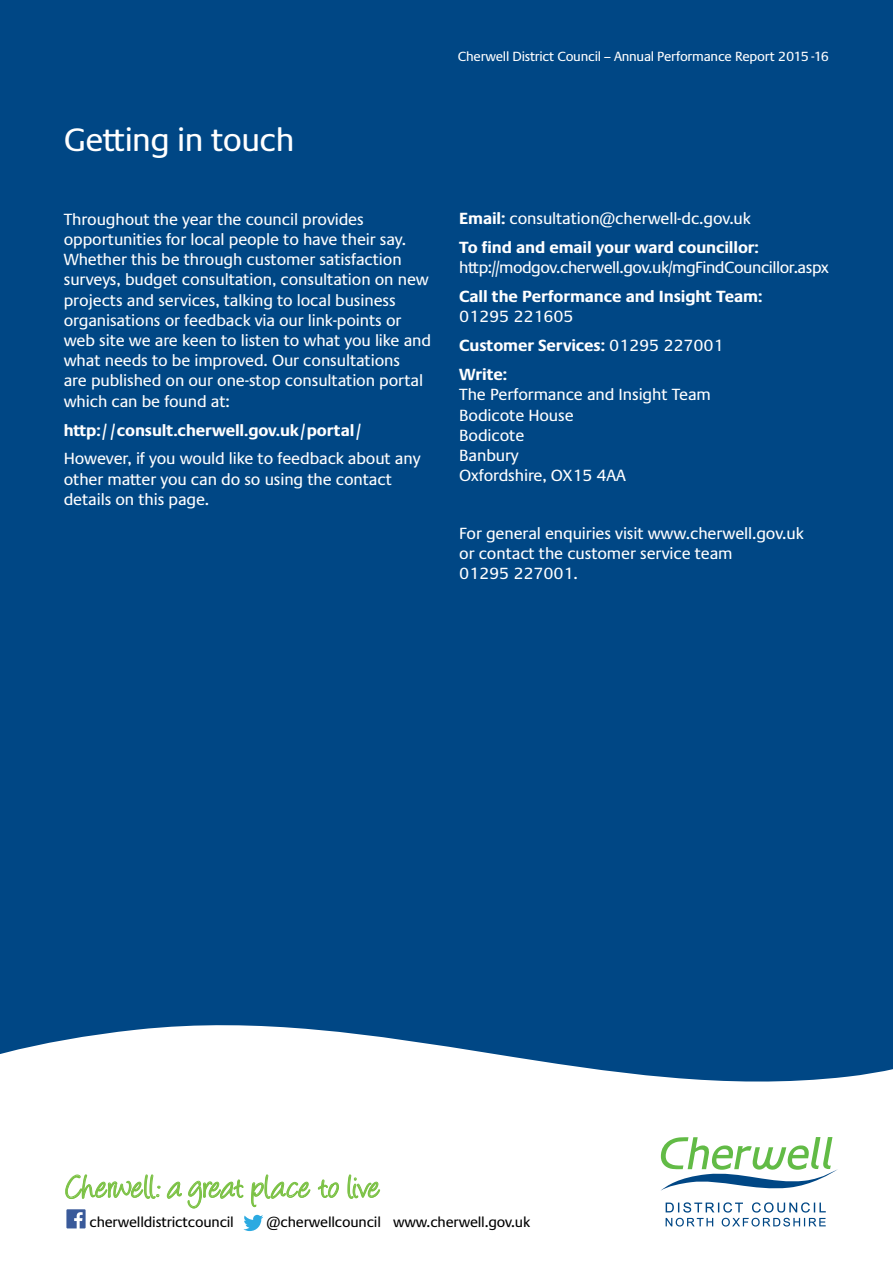
<style>
.page{position:relative;width:893px;height:1263px;background:#fff}
.page>*{position:absolute;margin:0;border:0;box-sizing:border-box;transform-origin:0 0}
.t1{font:37.5px "Angelina";letter-spacing:.005em;color:#7ac143}
.t2{font:33px "Praxis LT Pro";letter-spacing:-.02em;color:#fff}
.t3{font:16.5px/20.2px "Praxis LT Pro";letter-spacing:-.01em;color:#fff}
.t4{font:700 16.5px/28.8px "Praxis LT Pro";letter-spacing:-.01em;color:#fff}
.t5{font:16.5px "Praxis LT Pro";letter-spacing:-.03em;color:#fff}
.t6{font:14.7px "Praxis LT Pro";letter-spacing:-.015em;color:#000}
.t7{font:13.5px "Praxis LT Pro";letter-spacing:-.02em;color:#fff}
.s1{font-weight:400}
</style>
<div class="page">
<div style="left:0;top:0;width:893px;height:1184px;background:#004785"></div>
<svg style="left:0;top:1025px;width:893px;height:207px;fill:#fff"></svg>
<svg style="left:318px;top:1150px;width:21px;height:48px"></svg>
<svg style="left:347px;top:1167px;width:33px;height:56px"></svg>
<svg style="left:65px;top:1167px;width:96px;height:61px"></svg>
<svg style="left:167px;top:1150px;width:144px;height:81px"></svg>
<svg style="left:666px;top:1202px;width:160px;height:24px"></svg>
<svg style="left:661px;top:1137px;width:177px;height:54px"></svg>
<h2 class="t2" style="left:64px;top:121px;width:232px">Getting in touch</h2>
<p class="t3" style="left:64px;top:209px;width:369px">Throughout the year the council provides opportunities for local people to have their say.<br>Whether this be through customer satisfaction surveys, budget consultation, consultation on new projects and services, talking to local business organisations or feedback via our link-points or web site we are keen to listen to what you like and what needs to be improved. Our consultations<br>are published on our one-stop consultation portal which can be found at:</p>
<p class="t4" style="left:64px;top:415px;width:300px">http://consult.cherwell.gov.uk/portal/</p>
<p class="t3" style="left:64px;top:449px;width:358px">However, if you would like to feedback about any other matter you can do so using the contact details on this page.</p>
<p class="t7" style="left:458px;top:48px;width:373px">Cherwell District Council – Annual Performance Report 2015 -16</p>
<p class="t4" style="left:459px;top:204px;width:301px">Email: <span class="s1">consultation@cherwell-dc.gov.uk<br></span>To find and email your ward councillor:</p>
<p class="t5" style="left:459px;top:258px;width:371px">http://modgov.cherwell.gov.uk/mgFindCouncillor.aspx</p>
<p class="t4" style="left:459px;top:282px;width:305px">Call the Performance and Insight Team:</p>
<p class="t4" style="left:459px;top:302px;width:266px"><span class="s1">01295 221605<br></span>Customer Services: <span class="s1">01295 227001<br></span>Write:</p>
<p class="t3" style="left:459px;top:385px;width:253px">The Performance and Insight Team<br>Bodicote House<br>Bodicote<br>Banbury<br>Oxfordshire, OX15 4AA</p>
<p class="t3" style="left:459px;top:523px;width:346px">For general enquiries visit www.cherwell.gov.uk or contact the customer service team<br>01295 227001.</p>
<h1 class="t1" style="left:67px;top:1171px;width:315px">Cherwell: a great place to live</h1>
<p class="t6" style="left:89px;top:1213px;width:146px">cherwelldistrictcouncil</p>
<p class="t6" style="left:267px;top:1213px;width:265px">@cherwellcouncil www.cherwell.gov.uk</p>
</div>
